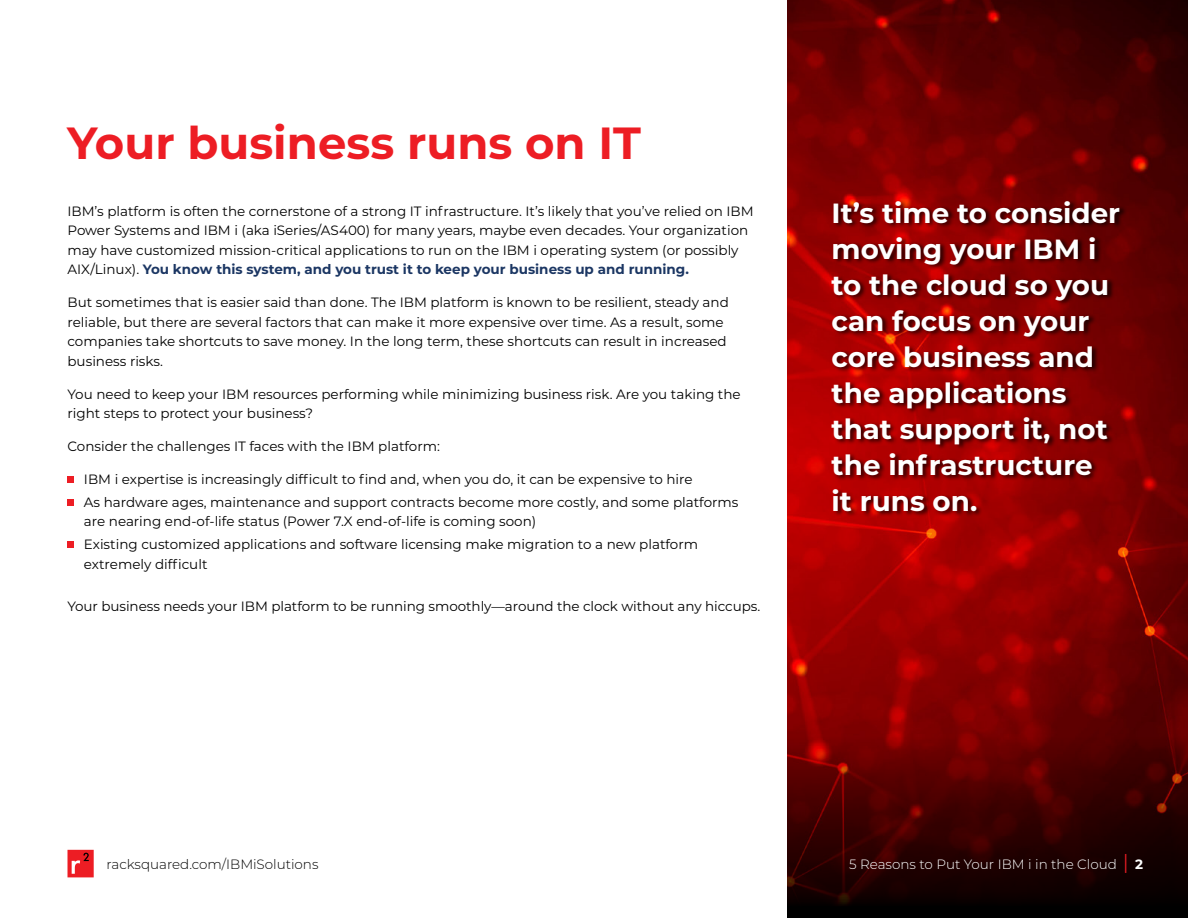
<style>
.page{position:relative;width:1188px;height:918px;background:#fff}
.page>*{position:absolute;margin:0;border:0;box-sizing:border-box;transform-origin:0 0}
.t1{font:700 45px "Montserrat";color:#ed1d24}
.t2{font:700 27.75px/36px "Montserrat";color:#fff}
.t3{font:13.5px/19.5px "Montserrat";color:#000}
.t4{font:300 13.5px "Montserrat";color:#fff}
.t5{font:300 13.5px "Montserrat";color:#000}
.s1{font-weight:700;color:#1b3663}
.s2{font-weight:500;font-size:20.25px;color:#ed1d24}
.s3{font-weight:700}
</style>
<div class="page">
<div style="left:68px;top:850px;width:26px;height:27px;background:#ed1d24;border:4px solid #ed1d24"></div>
<svg style="left:72px;top:853px;width:17px;height:21px"></svg>
<div style="left:68px;top:476px;width:6px;height:7px;background:#ed1d24"></div>
<svg style="left:68px;top:499px;width:6px;height:6px"></svg>
<div style="left:68px;top:541px;width:6px;height:7px;background:#ed1d24"></div>
<img style="left:788px;top:0;width:400px;height:738px">
<div style="left:831px;top:200px;width:296px;height:317px;background:#000;opacity:.75"></div>
<svg style="left:788px;top:738px;width:400px;height:180px;background:#350000"></svg>
<h1 class="t1" style="left:67px;top:111px;width:575px">Your business runs on IT</h1>
<p class="t3" style="left:68px;top:201px;width:688px">IBM’s platform is often the cornerstone of a strong IT infrastructure. It’s likely that you’ve relied on IBM Power Systems and IBM i (aka iSeries/AS400) for many years, maybe even decades. Your organization may have customized mission-critical applications to run on the IBM i operating system (or possibly AIX/Linux). <span class="s1">You know this system, and you trust it to keep your business up and running.</span></p>
<p class="t3" style="left:68px;top:292px;width:663px">But sometimes that is easier said than done. The IBM platform is known to be resilient, steady and reliable, but there are several factors that can make it more expensive over time. As a result, some companies take shortcuts to save money. In the long term, these shortcuts can result in increased business risks.</p>
<p class="t3" style="left:68px;top:384px;width:675px">You need to keep your IBM resources performing while minimizing business risk. Are you taking the right steps to protect your business?</p>
<p class="t3" style="left:68px;top:436px;width:374px">Consider the challenges IT faces with the IBM platform:</p>
<p class="t3" style="left:84px;top:467px;width:656px;line-height:22.8px">IBM i expertise is increasingly difficult to find and, when you do, it can be expensive to hire<br>As hardware ages, maintenance and support contracts become more costly, and some platforms</p>
<p class="t3" style="left:84px;top:510px;width:616px;line-height:22.8px">are nearing end-of-life status (Power 7.X end-of-life is coming soon)<br>Existing customized applications and software licensing make migration to a new platform</p>
<p class="t3" style="left:84px;top:554px;width:125px">extremely difficult</p>
<p class="t3" style="left:68px;top:596px;width:694px">Your business needs your IBM platform to be running smoothly—around the clock without any hiccups.</p>
<h2 class="t2" style="left:832px;top:193px;width:290px">It’s time to consider moving your IBM i to the cloud so you can focus on your core business and the applications that support it, not the infrastructure<br>it runs on.</h2>
<p class="t5" style="left:106px;top:855px;width:214px">racksquared.com/IBMiSolutions</p>
<p class="t4" style="left:849px;top:855px;width:296px">5 Reasons to Put Your IBM i in the Cloud <span class="s2">|</span> <span class="s3">2</span></p>
</div>
